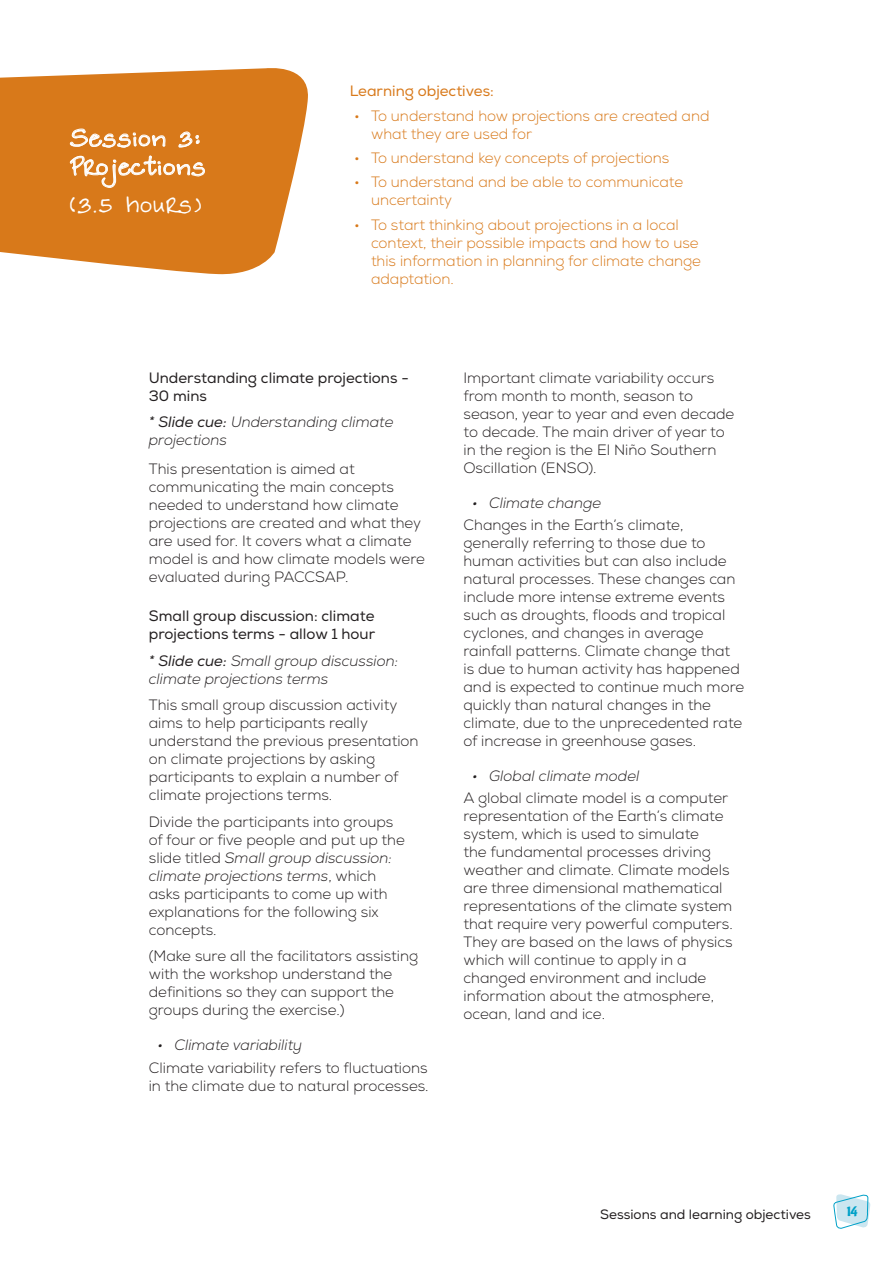
<style>
.page{position:relative;width:893px;height:1263px;background:#fff}
.page>*{position:absolute;margin:0;border:0;box-sizing:border-box;transform-origin:0 0}
.t1{font:24px/28.8px "FG Ronja";color:#fff}
.t2{font:300 15px/18px "Nexa";color:#231f20}
.t3{font:300 15px/18px "Nexa";color:#d8791a}
.t4{font:italic 300 15px/18px "Nexa";color:#231f20}
.t5{font:15px/18px "Nexa";color:#231f20}
.t6{font:15px "Nexa";color:#d8791a}
.t7{font:13.5px "Nexa";color:#231f20}
.t8{font:13.5px "Cupcake";color:#00a1c8}
.s1{font-weight:400}
.s2{font-style:italic}
</style>
<div class="page">
<svg style="left:833px;top:1194px;width:38px;height:35px"></svg>
<svg style="left:0;top:68px;width:308px;height:207px;background:#dd8a38"></svg>
<svg style="left:70px;top:128px;width:135px;height:60px;background:#de8e3e"></svg>
<h1 class="t1" style="left:70px;top:123px;width:138px">Session 3:<br>Projections</h1>
<h1 class="t1" style="left:70px;top:189px;width:133px">(3.5 hours)</h1>
<p class="t6" style="left:350px;top:82px;width:146px">Learning objectives:</p>
<p class="t3" style="left:371px;top:107px;width:340px;text-indent:-17px">• To understand how projections are created and what they are used for</p>
<p class="t3" style="left:354px;top:149px;width:317px">• To understand key concepts of projections</p>
<p class="t3" style="left:371px;top:174px;width:314px;text-indent:-17px">• To understand and be able to communicate uncertainty</p>
<p class="t3" style="left:371px;top:216px;width:332px;text-indent:-17px">• To start thinking about projections in a local context, their possible impacts and how to use this information in planning for climate change adaptation.</p>
<p class="t5" style="left:149px;top:369px;width:261px">Understanding climate projections -<br>30 mins</p>
<p class="t4" style="left:149px;top:413px;width:246px"><span class="s1">* Slide cue:</span> Understanding climate projections</p>
<p class="t2" style="left:149px;top:460px;width:278px">This presentation is aimed at communicating the main concepts needed to understand how climate projections are created and what they are used for. I t covers what a climate model is and how climate models were evaluated during PACCSA</p>
<p class="t2" style="left:336px;top:568px;width:14px">P.</p>
<p class="t5" style="left:149px;top:607px;width:228px">Small group discussion: climate projections terms - allow 1 hour</p>
<p class="t4" style="left:149px;top:652px;width:251px"><span class="s1">* Slide cue:</span> Small group discussion: climate projections terms</p>
<p class="t2" style="left:149px;top:696px;width:271px">This small group discussion activity aims to help participants really understand the previous presentation on climate projections by asking participants to explain a number of climate projections terms.</p>
<p class="t2" style="left:149px;top:813px;width:258px">Divide the participants into groups of four or five people and put up the slide titled <span class="s2">Small group discussion: climate projections terms</span>, which asks participants to come up with explanations for the following six concepts.</p>
<p class="t2" style="left:149px;top:947px;width:271px">(M ake sure all the facilitators assisting with the workshop understand the definitions so they can support the groups during the exercise.)</p>
<p class="t4" style="left:157px;top:1036px;width:146px">• Climate variability</p>
<p class="t2" style="left:149px;top:1059px;width:281px">Climate variability refers to fluctuations in the climate due to natural processes.</p>
<p class="t2" style="left:463px;top:369px;width:272px">I mportant climate variability occurs from month to month, season to season, year to year and even decade to decade. The main driver of year to in the region is the El N iño Southern<br>Oscillation (ENSO</p>
<p class="t2" style="left:588px;top:459px;width:10px">).</p>
<p class="t4" style="left:472px;top:494px;width:131px">• Climate change</p>
<p class="t2" style="left:463px;top:516px;width:282px">Changes in the Earth’s climate, generally referring to those due to human activities but can also include natural processes. These changes can include more intense extreme events such as droughts, floods and tropical cyclones, and changes in average rainfall patterns. Climate change that is due to human activity has happened and is expected to continue much more quickly than natural changes in the climate, due to the unprecedented rate of increase in greenhouse gases.</p>
<p class="t4" style="left:472px;top:767px;width:169px">• Global climate model</p>
<p class="t2" style="left:463px;top:789px;width:271px">A global climate model is a computer representation of the Earth’s climate system, which is used to simulate<br>the fundamental processes driving weather and climate. Climate models are three dimensional mathematical representations of the climate system that require very powerful computers.<br>They are based on the laws of physics which will continue to apply in a changed environment and include information about the atmosphere, ocean, land and ice.</p>
<p class="t7" style="left:600px;top:1206px;width:212px">Sessions and learning objectives</p>
<p class="t8" style="left:847px;top:1203px;width:12px">14</p>
</div>
